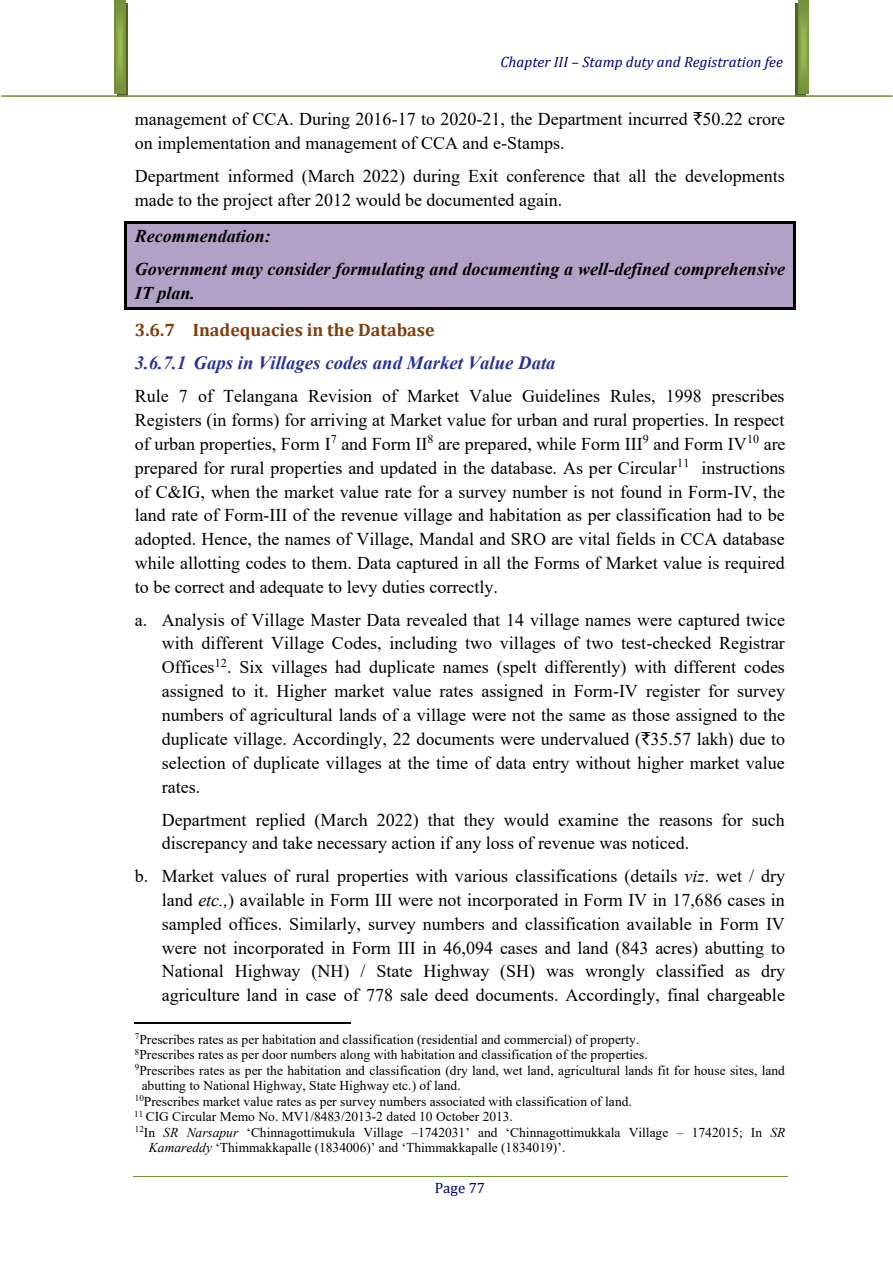
<style>
.page{position:relative;width:893px;height:1263px;background:#fff}
.page>*{position:absolute;margin:0;border:0;box-sizing:border-box;transform-origin:0 0}
.t1{font:italic 700 18.75px "Times New Roman";color:#283297}
.t2{font:18px/23.9px "Times New Roman";color:#000}
.t3{font:italic 700 18px/32.7px "Times New Roman";color:#000}
.t4{font:700 18px/37px "Cambria";color:#833c0b}
.t5{font:italic 15px "Cambria";color:#000080}
.t6{font:13.5px "Times New Roman";color:#000}
.s1{font-family:"Rupee Foradian"}
.s2{font-family:"Times New Roman";font-style:italic;color:#000}
.s3{font-style:italic}
</style>
<div class="page">
<hr style="left:133px;top:1176px;width:654px;height:1px;background:#76923c">
<svg style="left:117px;top:3px;width:11px;height:93px"></svg>
<svg style="left:114px;top:0;width:11px;height:94px"></svg>
<div style="left:795px;top:3px;width:11px;height:94px;background:#4e6128"></div>
<svg style="left:798px;top:0;width:11px;height:94px"></svg>
<hr style="left:1px;top:96px;width:891px;height:1px;background:#76923c">
<div style="left:127px;top:224px;width:666px;height:34px;background:#b2a1c7"></div>
<hr style="left:127px;top:222px;width:666px;height:2px;background:#000">
<hr style="left:125px;top:224px;width:2px;height:34px;background:#000">
<hr style="left:793px;top:224px;width:2px;height:34px;background:#000">
<div style="left:127px;top:258px;width:666px;height:24px;background:#b2a1c7"></div>
<hr style="left:125px;top:258px;width:2px;height:24px;background:#000">
<hr style="left:793px;top:258px;width:2px;height:24px;background:#000">
<div style="left:127px;top:282px;width:666px;height:25px;background:#b2a1c7"></div>
<hr style="left:127px;top:307px;width:666px;height:2px;background:#000">
<hr style="left:125px;top:282px;width:2px;height:25px;background:#000">
<hr style="left:793px;top:282px;width:2px;height:25px;background:#000">
<hr style="left:135px;top:1022px;width:216px;height:1px;background:#000">
<p class="t5" style="left:501px;top:52px;width:284px">Chapter III – Stamp duty and Registration fee</p>
<p class="t2" style="left:135px;top:106px;width:652px">management of CCA. During 2016-17 to 2020-21, the Department incurred <span class="s1">`</span>50.22 crore on implementation and management of CCA and e-Stamps.</p>
<p class="t2" style="left:135px;top:163px;width:651px">Department informed (March 2022) during Exit conference that all the developments made to the project after 2012 would be documented again.</p>
<p class="t3" style="left:135px;top:219px;width:652px">Recommendation:<br>Government may consider formulating and documenting a well-defined comprehensive</p>
<p class="t4" style="left:135px;top:273px;width:301px"><span class="s2">IT plan.<br></span>3.6.7 Inadequacies in the Database</p>
<p class="t1" style="left:135px;top:350px;width:422px">3.6.7.1 Gaps in Villages codes and Market Value Data</p>
<p class="t2" style="left:135px;top:384px;width:652px;text-align:justify">Rule 7 of Telangana Revision of Market Value Guidelines Rules, 1998 prescribes Registers (in forms) for arriving at Market value for urban and rural properties. In respect of urban properties, Form I<sup>7</sup> and Form II<sup>8</sup> are prepared, while Form III<sup>9</sup> and Form IV<sup>10</sup> are prepared for rural properties and updated in the database. As per Circular<sup>11</sup> instructions of C&amp;IG, when the market value rate for a survey number is not found in Form-IV, the land rate of Form-III of the revenue village and habitation as per classification had to be adopted. Hence, the names of Village, Mandal and SRO are vital fields in CCA database while allotting codes to them. Data captured in all the Forms of Market value is required to be correct and adequate to levy duties correctly.</p>
<p class="t2" style="left:162px;top:607px;width:625px;text-align:justify;text-indent:-27px">a. Analysis of Village Master Data revealed that 14 village names were captured twice with different Village Codes, including two villages of two test-checked Registrar Offices<sup>12</sup>. Six villages had duplicate names (spelt differently) with different codes assigned to it. Higher market value rates assigned in Form-IV register for survey numbers of agricultural lands of a village were not the same as those assigned to the duplicate village. Accordingly, 22 documents were undervalued (<span class="s1">`</span>35.57 lakh) due to selection of duplicate villages at the time of data entry without higher market value rates.</p>
<p class="t2" style="left:162px;top:807px;width:624px">Department replied (March 2022) that they would examine the reasons for such discrepancy and take necessary action if any loss of revenue was noticed.</p>
<p class="t2" style="left:162px;top:864px;width:625px;text-align:justify;text-indent:-27px">b. Market values of rural properties with various classifications (details <span class="s3">viz</span>. wet / dry land <span class="s3">etc.,</span>) available in Form III were not incorporated in Form IV in 17,686 cases in sampled offices. Similarly, survey numbers and classification available in Form IV were not incorporated in Form III in 46,094 cases and land (843 acres) abutting to National Highway (NH) / State Highway (SH) was wrongly classified as dry agriculture land in case of 778 sale deed documents. Accordingly, final chargeable</p>
<p class="t6" style="left:135px;top:1029px;width:506px"><sup>7</sup>Prescribes rates as per habitation and classification (residential and commercial) of property.</p>
<p class="t6" style="left:135px;top:1045px;width:514px"><sup>8</sup>Prescribes rates as per door numbers along with habitation and classification of the properties.</p>
<p class="t6" style="left:135px;top:1060px;width:652px"><sup>9</sup>Prescribes rates as per the habitation and classification (dry land, wet land, agricultural lands fit for house sites, land</p>
<p class="t6" style="left:142px;top:1076px;width:321px">abutting to National Highway, State Highway etc.) of land.</p>
<p class="t6" style="left:135px;top:1091px;width:498px"><sup>10</sup>Prescribes market value rates as per survey numbers associated with classification of land.</p>
<p class="t6" style="left:134px;top:1107px;width:380px"><sup>11</sup> CIG Circular Memo No. MV1/8483/2013-2 dated 10 October 2013.</p>
<p class="t6" style="left:135px;top:1122px;width:652px"><sup>12</sup>In <span class="s3">SR Narsapur</span> ‘Chinnagottimukula Village –1742031’ and ‘Chinnagottimukkala Village – 1742015; In <span class="s3">SR</span></p>
<p class="t6" style="left:149px;top:1138px;width:418px"><span class="s3">Kamareddy</span> ‘Thimmakkapalle (1834006)’ and ‘Thimmakkapalle (1834019)’.</p>
</div>
